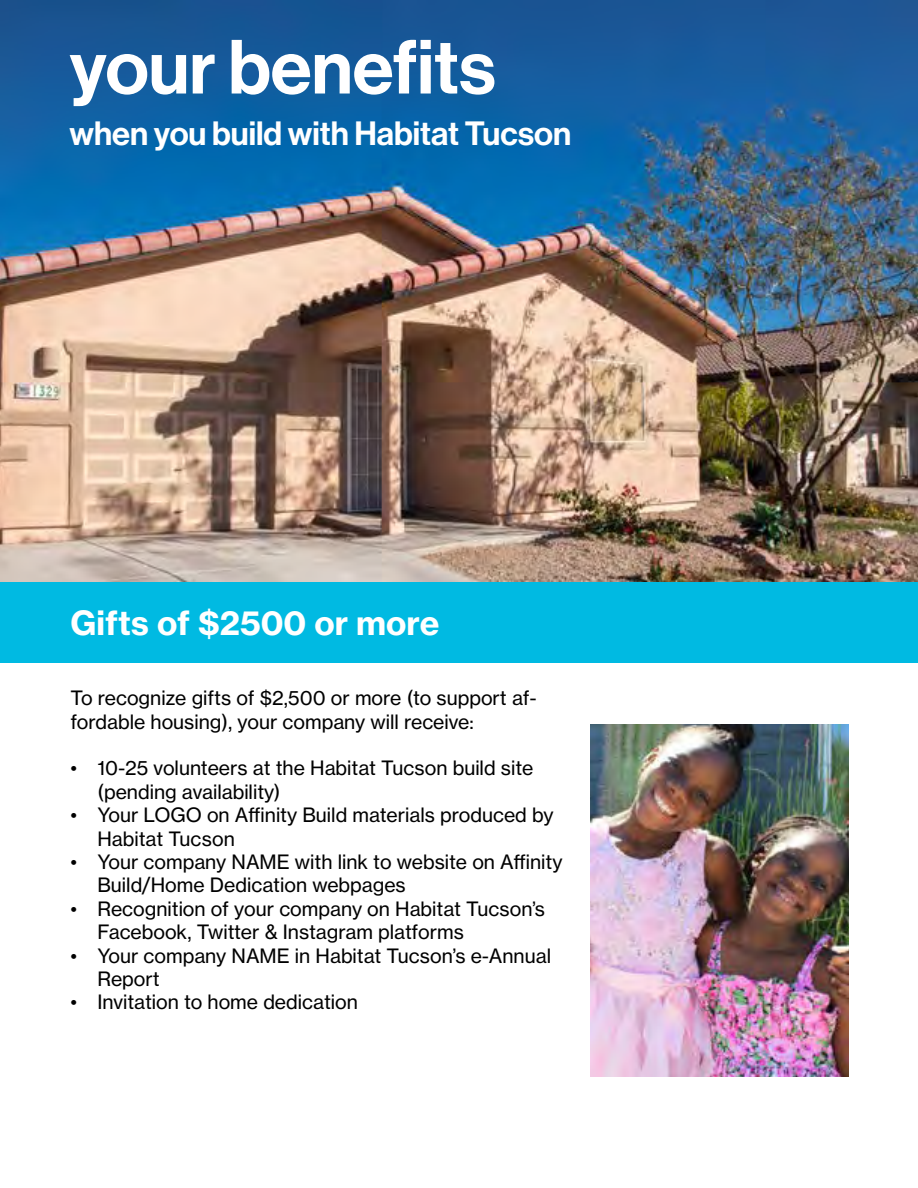
<style>
.page{position:relative;width:918px;height:1188px;background:#fff}
.page>*{position:absolute;margin:0;border:0;box-sizing:border-box;transform-origin:0 0}
.t1{font:75px "N Haas Grotesk DS Pro 65 Md";color:#fff}
.t2{font:33px "N Haas Grotesk DS Pro 65 Md";color:#fff}
.t3{font:33px "N Haas Grotesk TX Pro 75 Bd";color:#fff}
.t4{font:19.5px/23.4px "N Haas Grotesk TX Pro 55 Rg";color:#000}
</style>
<div class="page">
<img style="left:0;top:0;width:918px;height:582px">
<div style="left:0;top:582px;width:918px;height:80px;background:#00bae2"></div>
<img style="left:590px;top:724px;width:258px;height:352px">
<h1 class="t1" style="left:69px;top:24px;width:428px">your benefits</h1>
<h2 class="t2" style="left:69px;top:114px;width:503px">when you build with Habitat Tucson</h2>
<h2 class="t3" style="left:70px;top:602px;width:370px">Gifts of $2500 or more</h2>
<p class="t4" style="left:70px;top:686px;width:468px">To recognize gifts of $2,500 or more (to support af&shy;fordable housing), your company will receive:</p>
<p class="t4" style="left:97px;top:757px;width:437px;text-indent:-27px">• 10-25 volunteers at the Habitat Tucson build site (pending availability)</p>
<p class="t4" style="left:97px;top:803px;width:458px;text-indent:-27px">• Your LOGO on Affinity Build materials produced by<br>Habitat Tucson</p>
<p class="t4" style="left:97px;top:850px;width:467px;text-indent:-27px">• Your company NAME with link to website on Affinity<br>Build/Home Dedication webpages</p>
<p class="t4" style="left:97px;top:897px;width:449px;text-indent:-27px">• Recognition of your company on Habitat Tucson’s<br>Facebook, Twitter &amp; Instagram platforms</p>
<p class="t4" style="left:97px;top:944px;width:455px;text-indent:-27px">• Your company NAME in Habitat Tucson’s e-Annual<br>Report</p>
<p class="t4" style="left:70px;top:991px;width:289px">• Invitation to home dedication</p>
</div>
